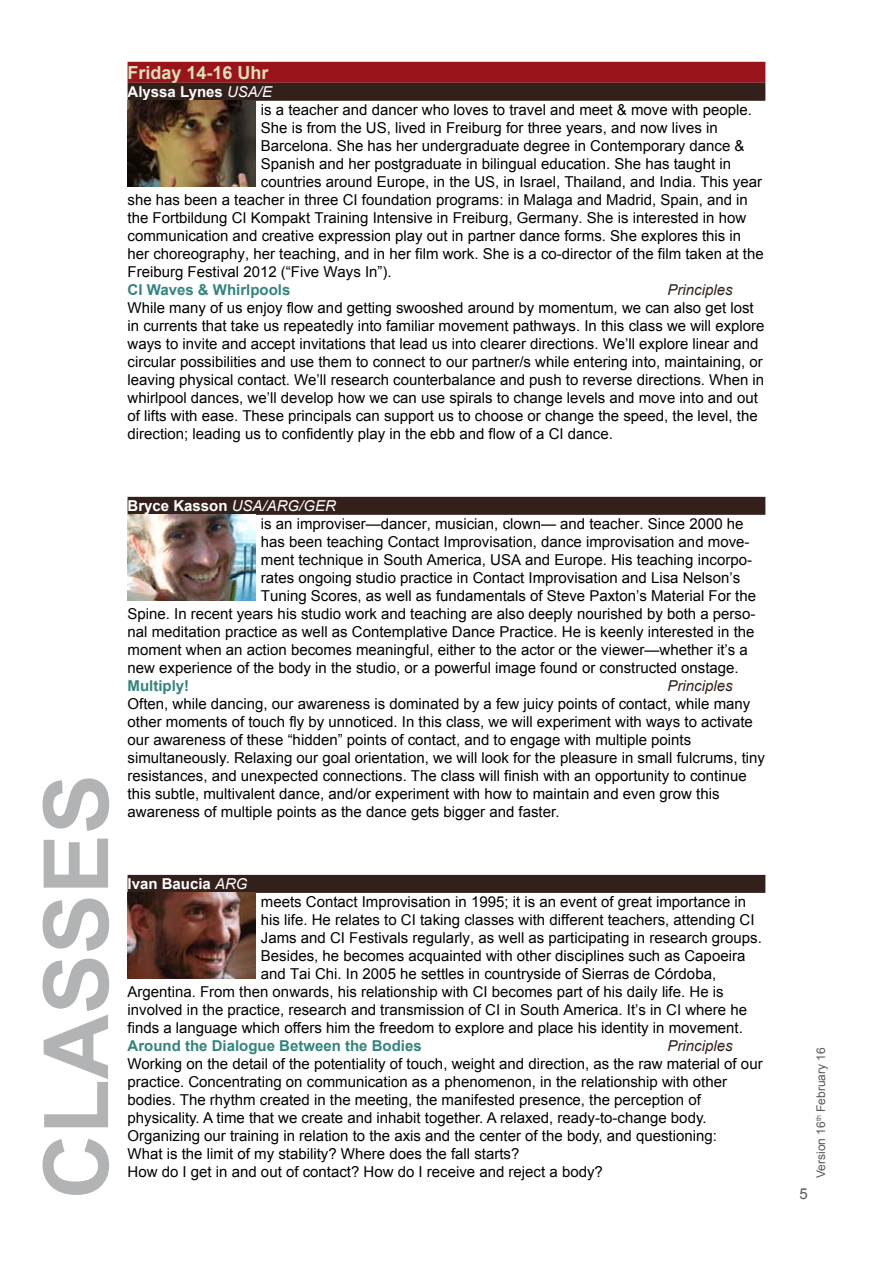
<style>
.page{position:relative;width:893px;height:1263px;background:#fff}
.page>*{position:absolute;margin:0;border:0;box-sizing:border-box;transform-origin:0 0}
.t1{font:700 90px "Arial";color:#b1b3b4}
.t2{font:700 18px "Arial";color:#dbdfb8}
.t3{font:15px/18px "Arial";color:#000}
.t4{font:700 15px "Arial";color:#32847e}
.t5{font:700 15px "Arial";color:#fff}
.t6{font:italic 15px "Arial";color:#33201b}
.t7{font:15px "Arial";color:#58585a}
.t8{font:12px "Arial";color:#58585a}
.s1{font-weight:400;font-style:italic}
</style>
<div class="page">
<div style="left:128px;top:62px;width:637px;height:21px;background:#9a141b"></div>
<div style="left:128px;top:83px;width:637px;height:18px;background:#33201b"></div>
<div style="left:128px;top:497px;width:637px;height:18px;background:#33201b"></div>
<div style="left:128px;top:875px;width:637px;height:18px;background:#33201b"></div>
<img style="left:128px;top:101px;width:127px;height:86px">
<img style="left:128px;top:515px;width:127px;height:86px">
<img style="left:128px;top:893px;width:127px;height:86px">
<p class="t2" style="left:128px;top:60px;width:143px">Friday 14-16 Uhr</p>
<p class="t5" style="left:128px;top:81px;width:146px">Alyssa Lynes <span class="s1">USA/E</span></p>
<p class="t3" style="left:261px;top:100px;width:493px">is a teacher and dancer who loves to travel and meet &amp; move with people.</p>
<p class="t3" style="left:261px;top:118px;width:458px">She is from the US, lived in Freiburg for three years, and now lives in</p>
<p class="t3" style="left:261px;top:136px;width:485px">Barcelona. She has her undergraduate degree in Contemporary dance &amp;</p>
<p class="t3" style="left:261px;top:154px;width:472px">Spanish and her postgraduate in bilingual education. She has taught in</p>
<p class="t3" style="left:261px;top:172px;width:503px">countries around Europe, in the US, in Israel, Thailand, and India. This year</p>
<p class="t3" style="left:128px;top:190px;width:622px">she has been a teacher in three CI foundation programs: in Malaga and Madrid, Spain, and in</p>
<p class="t3" style="left:128px;top:208px;width:620px">the Fortbildung CI Kompakt Training Intensive in Freiburg, Germany. She is interested in how</p>
<p class="t3" style="left:128px;top:226px;width:615px">communication and creative expression play out in partner dance forms. She explores this in</p>
<p class="t3" style="left:128px;top:244px;width:638px">her choreography, her teaching, and in her film work. She is a co-director of the film taken at the</p>
<p class="t3" style="left:128px;top:262px;width:266px">Freiburg Festival 2012 (“Five Ways In”).</p>
<p class="t4" style="left:128px;top:279px;width:164px">CI Waves &amp; Whirlpools</p>
<p class="t6" style="left:668px;top:280px;width:67px">Principles</p>
<p class="t3" style="left:128px;top:298px;width:638px">While many of us enjoy flow and getting swooshed around by momentum, we can also get lost in currents that take us repeatedly into familiar movement pathways. In this class we will explore ways to invite and accept invitations that lead us into clearer directions. We’ll explore linear and circular possibilities and use them to connect to our partner/s while entering into, maintaining, or leaving physical contact. We’ll research counterbalance and push to reverse directions. When in whirlpool dances, we’ll develop how we can use spirals to change levels and move into and out of lifts with ease. These principals can support us to choose or change the speed, the level, the direction; leading us to confidently play in the ebb and flow of a CI dance.</p>
<h1 class="t1" style="left:17px;top:1199px;width:427px;rotate:-90deg">CLASSES</h1>
<p class="t5" style="left:128px;top:495px;width:210px">Bryce Kasson <span class="s1">USA/ARG/GER</span></p>
<p class="t3" style="left:261px;top:514px;width:484px">is an improviser—dancer, musician, clown— and teacher. Since 2000 he</p>
<p class="t3" style="left:261px;top:532px;width:490px">has been teaching Contact Improvisation, dance improvisation and move-</p>
<p class="t3" style="left:261px;top:550px;width:493px">ment technique in South America, USA and Europe. His teaching incorpo-</p>
<p class="t3" style="left:261px;top:568px;width:481px">rates ongoing studio practice in Contact Improvisation and Lisa Nelson’s</p>
<p class="t3" style="left:261px;top:586px;width:497px">Tuning Scores, as well as fundamentals of Steve Paxton’s Material For the</p>
<p class="t3" style="left:128px;top:604px;width:629px">Spine. In recent years his studio work and teaching are also deeply nourished by both a perso-</p>
<p class="t3" style="left:128px;top:622px;width:628px">nal meditation practice as well as Contemplative Dance Practice. He is keenly interested in the</p>
<p class="t3" style="left:128px;top:640px;width:622px">moment when an action becomes meaningful, either to the actor or the viewer—whether it’s a</p>
<p class="t3" style="left:128px;top:658px;width:613px">new experience of the body in the studio, or a powerful image found or constructed onstage.</p>
<p class="t4" style="left:128px;top:675px;width:63px">Multiply!</p>
<p class="t6" style="left:668px;top:676px;width:67px">Principles</p>
<p class="t3" style="left:128px;top:694px;width:639px">Often, while dancing, our awareness is dominated by a few juicy points of contact, while many other moments of touch fly by unnoticed. In this class, we will experiment with ways to activate our awareness of these “hidden” points of contact, and to engage with multiple points simultaneously. Relaxing our goal orientation, we will look for the pleasure in small fulcrums, tiny resistances, and unexpected connections. The class will finish with an opportunity to continue this subtle, multivalent dance, and/or experiment with how to maintain and even grow this awareness of multiple points as the dance gets bigger and faster.</p>
<p class="t5" style="left:128px;top:873px;width:122px">Ivan Baucia <span class="s1">ARG</span></p>
<p class="t3" style="left:261px;top:892px;width:487px">meets Contact Improvisation in 1995; it is an event of great importance in</p>
<p class="t3" style="left:261px;top:910px;width:495px">his life. He relates to CI taking classes with different teachers, attending CI</p>
<p class="t3" style="left:261px;top:928px;width:502px">Jams and CI Festivals regularly, as well as participating in research groups.</p>
<p class="t3" style="left:261px;top:946px;width:486px">Besides, he becomes acquainted with other disciplines such as Capoeira</p>
<p class="t3" style="left:261px;top:964px;width:457px">and Tai Chi. In 2005 he settles in countryside of Sierras de Córdoba,</p>
<p class="t3" style="left:128px;top:982px;width:598px">Argentina. From then onwards, his relationship with CI becomes part of his daily life. He is</p>
<p class="t3" style="left:128px;top:1000px;width:621px">involved in the practice, research and transmission of CI in South America. It’s in CI where he</p>
<p class="t3" style="left:128px;top:1018px;width:617px">finds a language which offers him the freedom to explore and place his identity in movement.</p>
<p class="t4" style="left:128px;top:1035px;width:296px">Around the Dialogue Between the Bodies</p>
<p class="t6" style="left:668px;top:1036px;width:67px">Principles</p>
<p class="t3" style="left:128px;top:1054px;width:637px">Working on the detail of the potentiality of touch, weight and direction, as the raw material of our practice. Concentrating on communication as a phenomenon, in the relationship with other bodies. The rhythm created in the meeting, the manifested presence, the perception of physicality. A time that we create and inhabit together. A relaxed, ready-to-change body.<br>Organizing our training in relation to the axis and the center of the body, and questioning:<br>What is the limit of my stability? Where does the fall starts?<br>How do I get in and out of contact? How do I receive and reject a body?</p>
<p class="t7" style="left:800px;top:1184px;width:10px">5</p>
<p class="t8" style="left:813px;top:1178px;width:132px;rotate:-90deg">Version 16<sup>th</sup> February 16</p>
</div>
